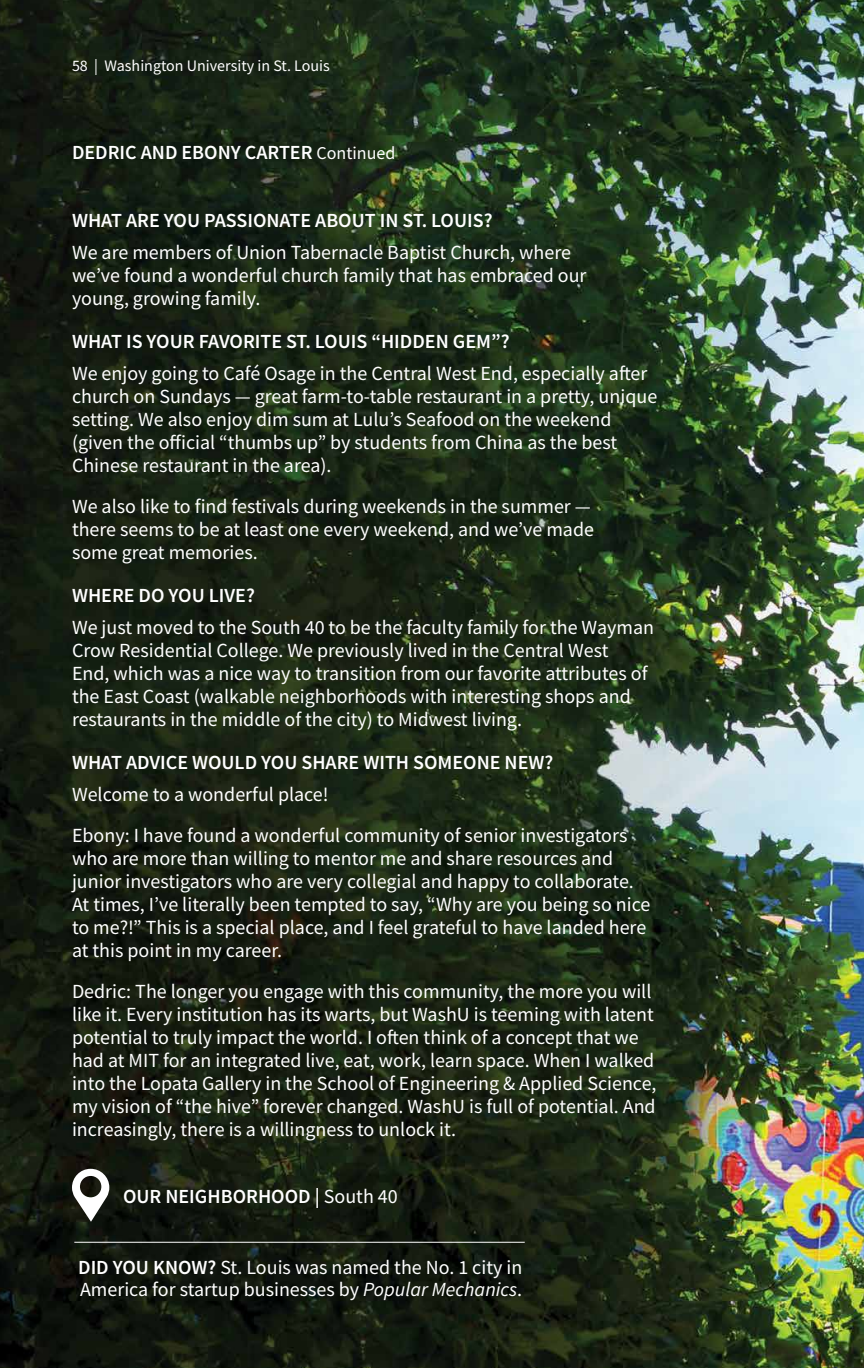
<style>
.page{position:relative;width:864px;height:1368px;background:#fff}
.page>*{position:absolute;margin:0;border:0;box-sizing:border-box;transform-origin:0 0}
.t1{font:20px/23px "Source Sans Pro";color:#fff}
.t2{font:600 20px "Source Sans Pro";color:#fff}
.t3{font:16px "Source Sans Pro";color:#fff}
.s1{font-weight:400;font-size:18px}
.s2{font-weight:400}
.s3{font-weight:600}
.s4{font-style:italic}
</style>
<div class="page">
<img style="left:0;top:0;width:864px;height:1368px">
<svg style="left:72px;top:1169px;width:37px;height:53px"></svg>
<hr style="left:74px;top:1242px;width:451px;height:1px;background:#fff">
<p class="t3" style="left:72px;top:56px;width:259px">58 | Washington University in St. Louis</p>
<p class="t2" style="left:72px;top:139px;width:325px">DEDRIC AND EBONY CARTER <span class="s1">Continued</span></p>
<p class="t2" style="left:72px;top:207px;width:422px">WHAT ARE YOU PASSIONATE ABOUT IN ST. LOUIS?</p>
<p class="t1" style="left:72px;top:241px;width:516px">We are members of Union Tabernacle Baptist Church, where we’ve found a wonderful church family that has embraced our young, growing family.</p>
<p class="t2" style="left:72px;top:328px;width:439px">WHAT IS YOUR FAVORITE ST. LOUIS “HIDDEN GEM”?</p>
<p class="t1" style="left:72px;top:362px;width:587px">We enjoy going to Café Osage in the Central West End, especially after church on Sundays — great farm-to-table restaurant in a pretty, unique setting. We also enjoy dim sum at Lulu’s Seafood on the weekend (given the official “thumbs up” by students from China as the best Chinese restaurant in the area).</p>
<p class="t1" style="left:72px;top:495px;width:524px">We also like to find festivals during weekends in the summer — there seems to be at least one every weekend, and we’ve made some great memories.</p>
<p class="t2" style="left:72px;top:582px;width:184px">WHERE DO YOU LIVE?</p>
<p class="t1" style="left:72px;top:616px;width:584px">We just moved to the South 40 to be the faculty family for the Wayman Crow Residential College. We previously lived in the Central West<br>End, which was a nice way to transition from our favorite attributes of the East Coast (walkable neighborhoods with interesting shops and restaurants in the middle of the city) to Midwest living.</p>
<p class="t2" style="left:72px;top:749px;width:483px">WHAT ADVICE WOULD YOU SHARE WITH SOMEONE NEW?</p>
<p class="t1" style="left:72px;top:774px;width:557px;line-height:41px">Welcome to a wonderful place!<br>Ebony: I have found a wonderful community of senior investigators</p>
<p class="t1" style="left:72px;top:847px;width:580px">who are more than willing to mentor me and share resources and junior investigators who are very collegial and happy to collaborate.<br>At times, I’ve literally been tempted to say, “Why are you being so nice to me?!” This is a special place, and I feel grateful to have landed here at this point in my career.</p>
<p class="t1" style="left:72px;top:980px;width:586px">Dedric: The longer you engage with this community, the more you will like it. Every institution has its warts, but WashU is teeming with latent potential to truly impact the world. I often think of a concept that we had at MIT for an integrated live, eat, work, learn space. When I walked into the Lopata Gallery in the School of Engineering &amp; Applied Science, my vision of “the hive” forever changed. WashU is full of potential. And increasingly, there is a willingness to unlock it.</p>
<p class="t2" style="left:123px;top:1183px;width:276px">OUR NEIGHBORHOOD | <span class="s2">South 40</span></p>
<p class="t1" style="left:78px;top:1256px;width:446px;line-height:22px"><span class="s3">DID YOU KNOW?</span> St. Louis was named the No. 1 city in<br>America for startup businesses by <span class="s4">Popular Mechanics</span>.</p>
</div>
